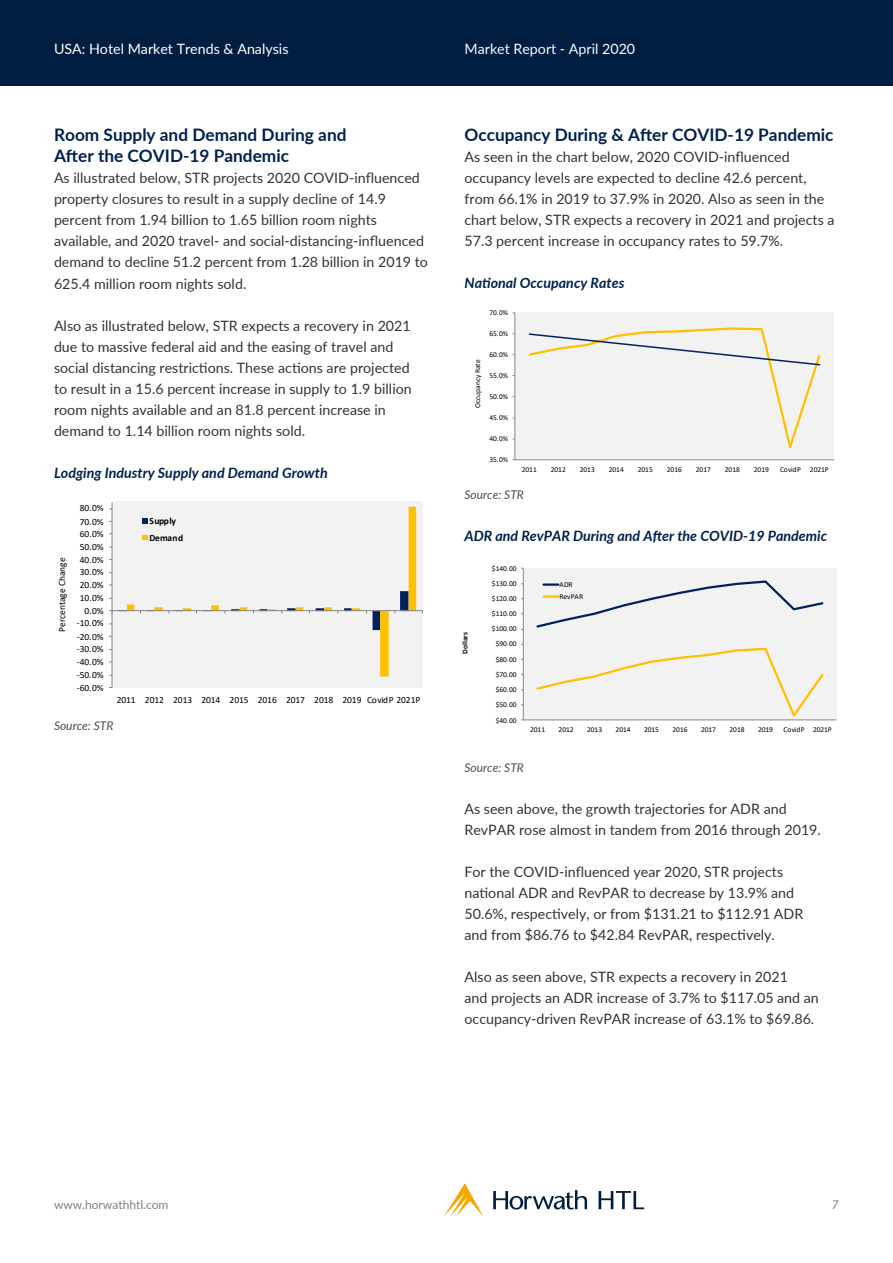
<style>
.page{position:relative;width:893px;height:1263px;background:#fff}
.page>*{position:absolute;margin:0;border:0;box-sizing:border-box;transform-origin:0 0}
.t1{font:700 17.25px/21px "Lato";color:#00204e}
.t2{font:14.25px/21px "Lato";color:#333}
.t3{font:italic 700 14.25px "Lato";color:#00204e}
.t4{font:14.25px "Lato";color:#fff}
.t5{font:14.25px "Lato";color:#f7fcff}
.t6{font:italic 12px "Lato";color:#4d4d4d}
.t7{font:12px "Lato";color:#808080}
.t8{font:italic 12px "Lato";color:#808080}
.t9{font:9.45px "Calibri";letter-spacing:-.005em;color:#000}
.t10{font:700 9.45px/17.1px "Calibri";letter-spacing:-.01em;color:#000}
.t11{font:7.5px/12px "Calibri";letter-spacing:-.005em;color:#000}
.t12{font:700 7.5px "Calibri";color:#000}
</style>
<div class="page">
<div style="left:112px;top:502px;width:311px;height:186px;background:#f2f2f2"></div>
<svg style="left:373px;top:507px;width:43px;height:170px"></svg>
<hr style="left:112px;top:502px;width:1px;height:185px;background:#868686">
<hr style="left:112px;top:610px;width:310px;height:1px;background:#868686">
<svg style="left:109px;top:591px;width:300px;height:39px"></svg>
<svg style="left:142px;top:518px;width:6px;height:6px"></svg>
<svg style="left:142px;top:535px;width:6px;height:5px"></svg>
<div style="left:515px;top:312px;width:319px;height:147px;background:#f2f2f2"></div>
<hr style="left:514px;top:313px;width:1px;height:147px;background:#868686">
<hr style="left:515px;top:459px;width:319px;height:1px;background:#868686">
<svg style="left:528px;top:327px;width:293px;height:122px"></svg>
<div style="left:524px;top:568px;width:313px;height:152px;background:#f2f2f2"></div>
<hr style="left:523px;top:568px;width:1px;height:152px;background:#868686">
<hr style="left:523px;top:719px;width:313px;height:1px;background:#868686">
<svg style="left:536px;top:580px;width:288px;height:48px"></svg>
<svg style="left:535px;top:647px;width:290px;height:73px"></svg>
<hr style="left:543px;top:583px;width:15px;height:3px;background:#002060">
<hr style="left:543px;top:595px;width:15px;height:3px;background:#ffc000">
<div style="left:0;top:0;width:893px;height:85px;background:#001e42"></div>
<svg style="left:445px;top:1183px;width:38px;height:32px"></svg>
<svg style="left:493px;top:1190px;width:94px;height:19px"></svg>
<svg style="left:599px;top:1191px;width:45px;height:18px"></svg>
<p class="t4" style="left:54px;top:39px;width:236px">USA: Hotel Market Trends &amp; Analysis</p>
<p class="t5" style="left:464px;top:39px;width:172px">Market Report - April 2020</p>
<p class="t1" style="left:54px;top:124px;width:294px">Room Supply and Demand During and<br>After the COVID-19 Pandemic</p>
<p class="t2" style="left:54px;top:167px;width:375px">As illustrated below, STR projects 2020 COVID-influenced property closures to result in a supply decline of 14.9 percent from 1.94 billion to 1.65 billion room nights available, and 2020 travel- and social-distancing-influenced demand to decline 51.2 percent from 1.28 billion in 2019 to 625.4 million room nights sold.</p>
<p class="t2" style="left:54px;top:314px;width:359px">Also as illustrated below, STR expects a recovery in 2021 due to massive federal aid and the easing of travel and social distancing restrictions. These actions are projected to result in a 15.6 percent increase in supply to 1.9 billion room nights available and an 81.8 percent increase in demand to 1.14 billion room nights sold.</p>
<p class="t3" style="left:54px;top:462px;width:275px">Lodging Industry Supply and Demand Growth</p>
<p class="t9" style="left:56px;top:632px;width:76px;rotate:-90deg">Percentage Change</p>
<p class="t9" style="left:80px;top:502px;width:25px">80.0%</p>
<p class="t9" style="left:80px;top:515px;width:25px">70.0%</p>
<p class="t9" style="left:80px;top:527px;width:25px">60.0%</p>
<p class="t9" style="left:80px;top:541px;width:25px">50.0%</p>
<p class="t9" style="left:80px;top:553px;width:25px">40.0%</p>
<p class="t9" style="left:80px;top:565px;width:25px">30.0%</p>
<p class="t9" style="left:80px;top:579px;width:25px">20.0%</p>
<p class="t9" style="left:80px;top:591px;width:25px">10.0%</p>
<p class="t9" style="left:85px;top:604px;width:21px">0.0%</p>
<p class="t9" style="left:77px;top:617px;width:28px">-10.0%</p>
<p class="t9" style="left:77px;top:630px;width:28px">-20.0%</p>
<p class="t9" style="left:77px;top:642px;width:28px">-30.0%</p>
<p class="t9" style="left:77px;top:655px;width:28px">-40.0%</p>
<p class="t9" style="left:77px;top:668px;width:28px">-50.0%</p>
<p class="t9" style="left:77px;top:681px;width:28px">-60.0%</p>
<p class="t10" style="left:150px;top:512px;width:35px">Supply<br>Demand</p>
<p class="t9" style="left:117px;top:693px;width:305px">2011 2012 2013 2014 2015 2016 2017 2018 2019 CovidP 2021P</p>
<p class="t6" style="left:54px;top:717px;width:61px">Source: STR</p>
<p class="t1" style="left:464px;top:124px;width:370px">Occupancy During &amp; After COVID-19 Pandemic</p>
<p class="t2" style="left:464px;top:146px;width:372px">As seen in the chart below, 2020 COVID-influenced occupancy levels are expected to decline 42.6 percent, from 66.1% in 2019 to 37.9% in 2020. Also as seen in the chart below, STR expects a recovery in 2021 and projects a 57.3 percent increase in occupancy rates to 59.7%.</p>
<p class="t3" style="left:464px;top:273px;width:161px">National Occupancy Rates</p>
<p class="t11" style="left:489px;top:307px;width:20px">70.0%</p>
<p class="t11" style="left:489px;top:328px;width:20px">65.0%</p>
<p class="t11" style="left:471px;top:408px;width:50px;rotate:-90deg">Occupancy Rate</p>
<p class="t11" style="left:489px;top:349px;width:20px">60.0%</p>
<p class="t11" style="left:489px;top:369px;width:20px">55.0%</p>
<p class="t11" style="left:489px;top:390px;width:20px">50.0%</p>
<p class="t11" style="left:489px;top:411px;width:20px">45.0%</p>
<p class="t11" style="left:489px;top:432px;width:20px">40.0%</p>
<p class="t11" style="left:489px;top:453px;width:20px">35.0%</p>
<p class="t11" style="left:522px;top:463px;width:16px">2011</p>
<p class="t11" style="left:551px;top:463px;width:16px">2012</p>
<p class="t11" style="left:580px;top:463px;width:16px">2013</p>
<p class="t11" style="left:609px;top:463px;width:16px">2014</p>
<p class="t11" style="left:638px;top:463px;width:16px">2015</p>
<p class="t11" style="left:667px;top:463px;width:16px">2016</p>
<p class="t11" style="left:696px;top:463px;width:16px">2017</p>
<p class="t11" style="left:725px;top:463px;width:16px">2018</p>
<p class="t11" style="left:754px;top:463px;width:16px">2019</p>
<p class="t11" style="left:780px;top:463px;width:50px">CovidP 2021P</p>
<p class="t6" style="left:464px;top:486px;width:61px">Source: STR</p>
<p class="t3" style="left:464px;top:525px;width:364px">ADR and RevPAR During and After the COVID-19 Pandemic</p>
<p class="t12" style="left:460px;top:654px;width:23px;rotate:-90deg">Dollars</p>
<p class="t11" style="left:492px;top:562px;width:26px">$140.00</p>
<p class="t11" style="left:492px;top:577px;width:26px">$130.00</p>
<p class="t11" style="left:492px;top:593px;width:26px">$120.00</p>
<p class="t11" style="left:492px;top:608px;width:26px">$110.00</p>
<p class="t11" style="left:492px;top:623px;width:26px">$100.00</p>
<p class="t11" style="left:496px;top:638px;width:22px">$90.00</p>
<p class="t11" style="left:496px;top:653px;width:22px">$80.00</p>
<p class="t11" style="left:496px;top:668px;width:22px">$70.00</p>
<p class="t11" style="left:496px;top:683px;width:22px">$60.00</p>
<p class="t11" style="left:496px;top:698px;width:22px">$50.00</p>
<p class="t11" style="left:496px;top:714px;width:22px">$40.00</p>
<p class="t11" style="left:560px;top:578px;width:25px">ADR<br>RevPAR</p>
<p class="t11" style="left:530px;top:723px;width:17px">2011</p>
<p class="t11" style="left:559px;top:723px;width:17px">2012</p>
<p class="t11" style="left:587px;top:723px;width:17px">2013</p>
<p class="t11" style="left:616px;top:723px;width:17px">2014</p>
<p class="t11" style="left:644px;top:723px;width:17px">2015</p>
<p class="t11" style="left:672px;top:723px;width:17px">2016</p>
<p class="t11" style="left:701px;top:723px;width:17px">2017</p>
<p class="t11" style="left:729px;top:723px;width:17px">2018</p>
<p class="t11" style="left:758px;top:723px;width:17px">2019</p>
<p class="t11" style="left:784px;top:723px;width:50px">CovidP 2021P</p>
<p class="t6" style="left:464px;top:759px;width:61px">Source: STR</p>
<p class="t2" style="left:464px;top:797px;width:358px">As seen above, the growth trajectories for ADR and<br>RevPAR rose almost in tandem from 2016 through 2019.</p>
<p class="t2" style="left:464px;top:860px;width:340px">For the COVID-influenced year 2020, STR projects national ADR and RevPAR to decrease by 13.9% and 50.6%, respectively, or from $131.21 to $112.91 ADR and from $86.76 to $42.84 RevPAR, respectively.</p>
<p class="t2" style="left:464px;top:965px;width:356px">Also as seen above, STR expects a recovery in 2021<br>and projects an ADR increase of 3.7% to $117.05 and an occupancy-driven RevPAR increase of 63.1% to $69.86.</p>
<p class="t7" style="left:54px;top:1196px;width:116px">www.horwathhtl.com</p>
<p class="t8" style="left:832px;top:1196px;width:8px">7</p>
</div>
